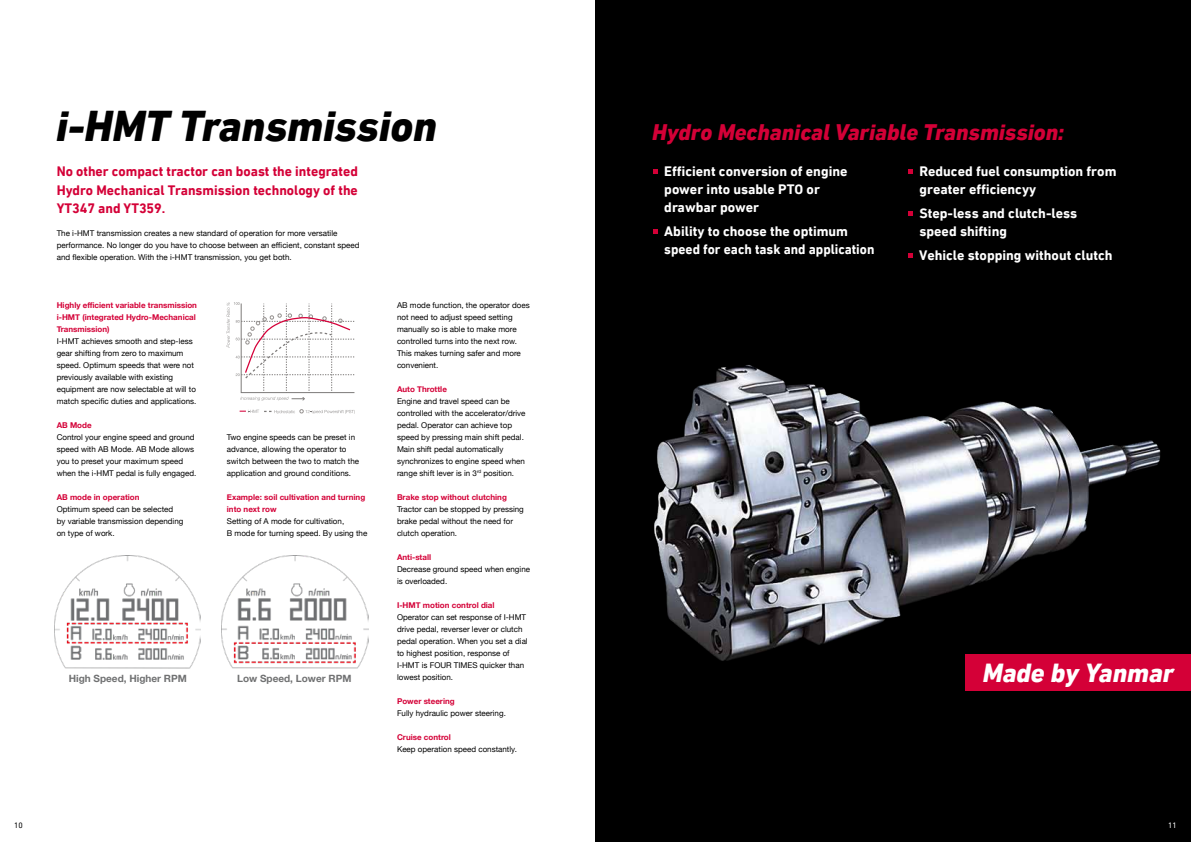
<style>
.page{position:relative;width:1191px;height:842px;background:#fff}
.page>*{position:absolute;margin:0;border:0;box-sizing:border-box;transform-origin:0 0}
.t1{font:italic 800 44px "DIN Next LT Pro";color:#000}
.t2{font:italic 800 26.7px "DIN Next LT Pro";color:#fff}
.t3{font:italic 800 23px "DIN Next LT Pro";color:#d40037}
.t4{font:700 14px/18px "DIN Next LT Pro";color:#fff}
.t5{font:700 14px/18px "DIN Next LT Pro";color:#d40037;text-align:justify}
.t6{font:700 10px "Helvetica Neue";color:#707172}
.t7{font:8px/12px "Helvetica Neue";color:#000}
.t8{font:700 8px/12px "Helvetica Neue";color:#d40037}
.t9{font:8px "DIN Next LT Pro";color:#000}
.t10{font:8px "DIN Next LT Pro";color:#fff}
</style>
<div class="page">
<div style="left:595px;top:0;width:596px;height:842px;background:#000"></div>
<img style="left:654px;top:365px;width:537px;height:326px">
<div style="left:965px;top:654px;width:226px;height:36px;background:#d40037"></div>
<svg style="left:653px;top:169px;width:4px;height:4px"></svg>
<svg style="left:653px;top:229px;width:4px;height:4px"></svg>
<svg style="left:908px;top:169px;width:5px;height:4px"></svg>
<svg style="left:908px;top:211px;width:5px;height:4px"></svg>
<svg style="left:908px;top:253px;width:5px;height:4px"></svg>
<svg style="left:240px;top:409px;width:115px;height:5px"></svg>
<svg style="left:227px;top:302px;width:128px;height:99px"></svg>
<img style="left:54px;top:555px;width:147px;height:114px">
<img style="left:222px;top:555px;width:146px;height:114px">
<h1 class="t1" style="left:56px;top:101px;width:382px">i-HMT Transmission</h1>
<h3 class="t5" style="left:57px;top:163px;width:303px">No other compact tractor can boast the integrated Hydro Mechanical Transmission technology of the YT347 and YT359.</h3>
<p class="t7" style="left:57px;top:227px;width:304px">The i-HMT transmission creates a new standard of operation for more versatile performance. No longer do you have to choose between an efficient, constant speed and flexible operation. With the i-HMT transmission, you get both.</p>
<p class="t8" style="left:57px;top:299px;width:142px">Highly efficient variable transmission i-HMT (integrated Hydro-Mechanical<br>Transmission)</p>
<p class="t7" style="left:57px;top:335px;width:141px">I-HMT achieves smooth and step-less gear shifting from zero to maximum speed. Optimum speeds that were not previously available with existing equipment are now selectable at will to match specific duties and applications.</p>
<p class="t8" style="left:57px;top:419px;width:36px">AB Mode</p>
<p class="t7" style="left:57px;top:431px;width:141px">Control your engine speed and ground speed with AB Mode. AB Mode allows you to preset your maximum speed when the i-HMT pedal is fully engaged.</p>
<p class="t8" style="left:57px;top:491px;width:84px">AB mode in operation</p>
<p class="t7" style="left:57px;top:503px;width:128px">Optimum speed can be selected by variable transmission depending on type of work.</p>
<p class="t7" style="left:227px;top:431px;width:134px">Two engine speeds can be preset in advance, allowing the operator to switch between the two to match the application and ground conditions.</p>
<p class="t8" style="left:227px;top:491px;width:140px">Example: soil cultivation and turning into next row</p>
<p class="t7" style="left:227px;top:515px;width:142px">Setting of A mode for cultivation,<br>B mode for turning speed. By using the</p>
<p class="t6" style="left:69px;top:670px;width:119px">High Speed, Higher RPM</p>
<p class="t6" style="left:237px;top:671px;width:116px">Low Speed, Lower RPM</p>
<p class="t7" style="left:397px;top:299px;width:134px">AB mode function, the operator does not need to adjust speed setting manually so is able to make more controlled turns into the next row.<br>This makes turning safer and more convenient.</p>
<p class="t8" style="left:397px;top:383px;width:51px">Auto Throttle</p>
<p class="t7" style="left:397px;top:395px;width:130px">Engine and travel speed can be controlled with the accelerator/drive pedal. Operator can achieve top speed by pressing main shift pedal.<br>Main shift pedal automatically synchronizes to engine speed when range shift lever is in 3<sup>rd</sup> position.</p>
<p class="t8" style="left:397px;top:491px;width:111px">Brake stop without clutching</p>
<p class="t7" style="left:397px;top:503px;width:128px">Tractor can be stopped by pressing brake pedal without the need for clutch operation.</p>
<p class="t8" style="left:397px;top:551px;width:36px">Anti-stall</p>
<p class="t7" style="left:397px;top:563px;width:135px">Decrease ground speed when engine is overloaded.</p>
<p class="t8" style="left:397px;top:599px;width:99px">I-HMT motion control dial</p>
<p class="t7" style="left:397px;top:611px;width:132px">Operator can set response of I-HMT drive pedal, reverser lever or clutch pedal operation. When you set a dial to highest position, response of<br>I-HMT is FOUR TIMES quicker than lowest position.</p>
<p class="t8" style="left:397px;top:695px;width:59px">Power steering</p>
<p class="t7" style="left:397px;top:707px;width:110px">Fully hydraulic power steering.</p>
<p class="t8" style="left:397px;top:731px;width:55px">Cruise control</p>
<p class="t7" style="left:397px;top:743px;width:121px">Keep operation speed constantly.</p>
<h3 class="t3" style="left:652px;top:119px;width:413px">Hydro Mechanical Variable Transmission:</h3>
<h3 class="t4" style="left:664px;top:162px;width:185px">Efficient conversion of engine power into usable PTO or drawbar power</h3>
<h3 class="t4" style="left:664px;top:222px;width:212px">Ability to choose the optimum speed for each task and application</h3>
<h3 class="t4" style="left:919px;top:162px;width:198px">Reduced fuel consumption from greater efficiencyy</h3>
<h3 class="t4" style="left:919px;top:204px;width:159px">Step-less and clutch-less speed shifting</h3>
<h3 class="t4" style="left:919px;top:246px;width:195px">Vehicle stopping without clutch</h3>
<h2 class="t2" style="left:982px;top:657px;width:193px">Made by Yanmar</h2>
<p class="t9" style="left:14px;top:821px;width:10px">10</p>
<p class="t10" style="left:1168px;top:821px;width:10px">11</p>
</div>
